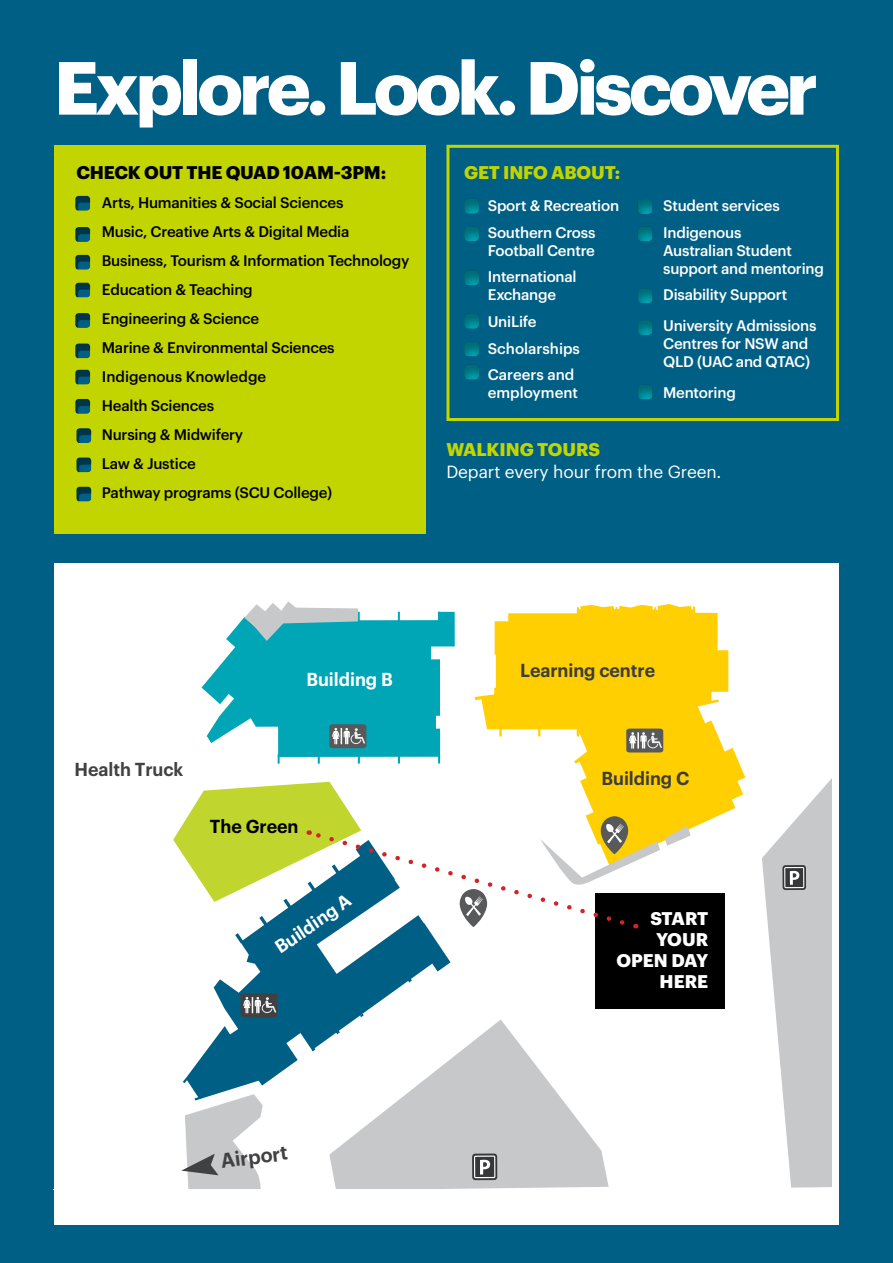
<style>
.page{position:relative;width:893px;height:1263px;background:#005f84}
.page>*{position:absolute;margin:0;border:0;box-sizing:border-box;transform-origin:0 0}
.t1{font:700 73.5px "Graphik";letter-spacing:-.05em;color:#fff}
.t2{font:600 20.1px "Graphik";color:#414042}
.t3{font:600 18.45px "Graphik";letter-spacing:-.005em;color:#3d3d3c}
.t4{font:600 18.45px "Graphik";letter-spacing:-.005em;color:#414042}
.t5{font:600 18.45px "Graphik";letter-spacing:-.005em;color:#fff}
.t6{font:600 18.45px "Graphik";letter-spacing:-.005em;color:#000}
.t7{font:600 18.15px "Graphik";color:#fff}
.t8{font:700 18px "Graphik";letter-spacing:-.01em;color:#c2d500}
.t9{font:700 18px "Graphik";letter-spacing:-.01em;color:#000}
.t10{font:700 18px/21px "Graphik";color:#fff;text-align:right}
.t11{font:17.25px "Graphik";letter-spacing:-.005em;color:#fff}
.t12{font:500 15px/29px "Graphik";letter-spacing:-.015em;color:#000}
.t13{font:500 15px/26.5px "Graphik";letter-spacing:-.015em;color:#fff}
</style>
<div class="page">
<div style="left:54px;top:563px;width:785px;height:662px;background:#fff"></div>
<svg style="left:183px;top:928px;width:267px;height:166px;fill:#005f84"></svg>
<svg style="left:360px;top:1014px;width:4px;height:3px"></svg>
<svg style="left:474px;top:604px;width:271px;height:225px;fill:#ffcf01"></svg>
<svg style="left:329px;top:1019px;width:280px;height:170px;fill:#c7c8ca"></svg>
<svg style="left:202px;top:601px;width:253px;height:163px"></svg>
<svg style="left:241px;top:993px;width:37px;height:24px"></svg>
<svg style="left:626px;top:728px;width:37px;height:24px"></svg>
<svg style="left:762px;top:778px;width:70px;height:410px"></svg>
<svg style="left:472px;top:1153px;width:25px;height:27px"></svg>
<svg style="left:181px;top:1094px;width:82px;height:95px"></svg>
<div style="left:596px;top:893px;width:129px;height:116px;background:#000"></div>
<svg style="left:173px;top:782px;width:518px;height:146px"></svg>
<div style="left:54px;top:145px;width:371px;height:388px;background:#c2d500"></div>
<div style="left:446px;top:145px;width:393px;height:276px;border:3px solid #c2d500"></div>
<div style="left:464px;top:196px;width:18px;height:18px;background:#000;opacity:.35"></div>
<div style="left:464px;top:224px;width:18px;height:18px;background:#000;opacity:.35"></div>
<div style="left:464px;top:268px;width:18px;height:18px;background:#000;opacity:.35"></div>
<div style="left:464px;top:311px;width:18px;height:18px;background:#000;opacity:.35"></div>
<div style="left:464px;top:339px;width:18px;height:18px;background:#000;opacity:.35"></div>
<div style="left:464px;top:362px;width:18px;height:18px;background:#000;opacity:.35"></div>
<div style="left:637px;top:197px;width:18px;height:18px;background:#000;opacity:.35"></div>
<div style="left:637px;top:224px;width:18px;height:18px;background:#000;opacity:.35"></div>
<div style="left:637px;top:286px;width:18px;height:18px;background:#000;opacity:.35"></div>
<div style="left:627px;top:312px;width:46px;height:29px;background:#000;opacity:.35"></div>
<div style="left:627px;top:376px;width:46px;height:30px;background:#000;opacity:.35"></div>
<div style="left:74px;top:193px;width:18px;height:18px;background:#000;opacity:.45"></div>
<div style="left:74px;top:225px;width:18px;height:18px;background:#000;opacity:.45"></div>
<div style="left:74px;top:252px;width:18px;height:18px;background:#000;opacity:.45"></div>
<div style="left:74px;top:280px;width:18px;height:18px;background:#000;opacity:.45"></div>
<div style="left:74px;top:311px;width:18px;height:18px;background:#000;opacity:.45"></div>
<div style="left:74px;top:341px;width:18px;height:18px;background:#000;opacity:.45"></div>
<div style="left:74px;top:367px;width:18px;height:18px;background:#000;opacity:.45"></div>
<div style="left:74px;top:397px;width:18px;height:18px;background:#000;opacity:.45"></div>
<div style="left:75px;top:426px;width:18px;height:18px;background:#000;opacity:.45"></div>
<div style="left:75px;top:455px;width:18px;height:18px;background:#000;opacity:.45"></div>
<div style="left:75px;top:484px;width:18px;height:18px;background:#000;opacity:.45"></div>
<h1 class="t1" style="left:54px;top:31px;width:765px">Explore. Look. Discover</h1>
<p class="t9" style="left:76px;top:158px;width:311px">CHECK OUT THE QUAD 10AM-3PM:</p>
<p class="t8" style="left:464px;top:158px;width:158px">GET INFO ABOUT:</p>
<p class="t12" style="left:102px;top:187px;width:309px">Arts, Humanities &amp; Social Sciences<br>Music, Creative Arts &amp; Digital Media<br>Business, Tourism &amp; Information Technology<br>Education &amp; Teaching<br>Engineering &amp; Science<br>Marine &amp; Environmental Sciences<br>Indigenous Knowledge<br>Health Sciences<br>Nursing &amp; Midwifery<br>Law &amp; Justice<br>Pathway programs (SCU College)</p>
<p class="t13" style="left:663px;top:191px;width:118px">Student services<br>Indigenous</p>
<p class="t13" style="left:488px;top:191px;width:133px">Sport &amp; Recreation<br>Southern Cross</p>
<p class="t13" style="left:488px;top:236px;width:109px">Football Centre<br>International</p>
<p class="t13" style="left:488px;top:280px;width:94px">Exchange<br>UniLife<br>Scholarships<br>Careers and</p>
<p class="t13" style="left:488px;top:378px;width:92px">employment</p>
<p class="t13" style="left:663px;top:240px;width:162px;line-height:18px">Australian Student support and mentoring</p>
<p class="t13" style="left:663px;top:278px;width:155px;line-height:30.8px">Disability Support<br>University Admissions</p>
<p class="t13" style="left:663px;top:333px;width:149px;line-height:18px">Centres for NSW and<br>QLD (UAC and QTAC)</p>
<p class="t13" style="left:663px;top:378px;width:74px">Mentoring</p>
<p class="t8" style="left:446px;top:435px;width:155px">WALKING TOURS</p>
<p class="t11" style="left:446px;top:459px;width:277px">Depart every hour from the Green.</p>
<p class="t5" style="left:306px;top:665px;width:88px">Building B</p>
<p class="t4" style="left:75px;top:755px;width:110px">Health Truck</p>
<p class="t6" style="left:210px;top:812px;width:90px">The Green</p>
<p class="t7" style="left:269px;top:938px;width:90px;rotate:-35deg">Building A</p>
<h2 class="t2" style="left:219px;top:1146px;width:69px;rotate:-8deg">Airport</h2>
<p class="t3" style="left:520px;top:656px;width:136px">Learning centre</p>
<p class="t3" style="left:601px;top:764px;width:89px">Building C</p>
<p class="t10" style="left:616px;top:906px;width:93px">START<br>YOUR<br>OPEN DAY<br>HERE</p>
</div>
